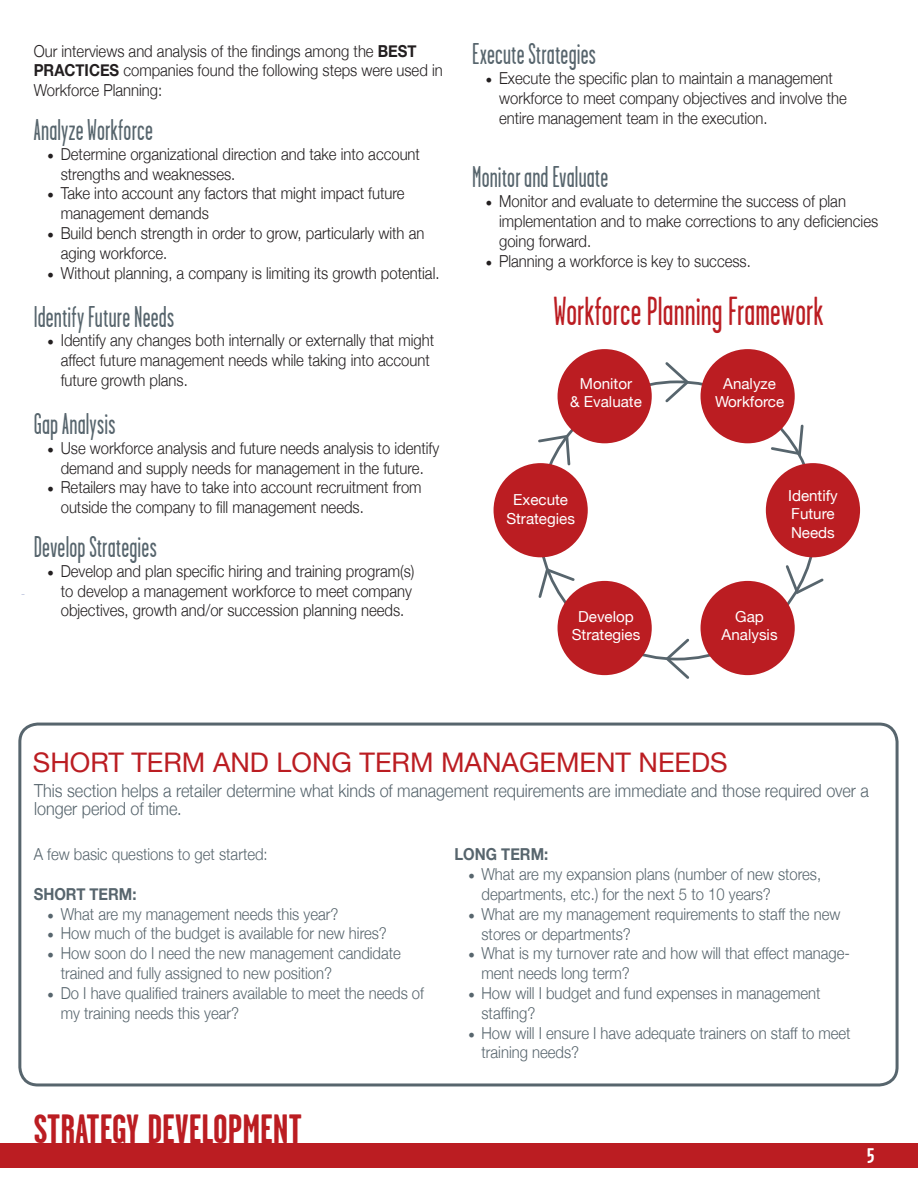
<style>
.page{position:relative;width:918px;height:1188px;background:#fff}
.page>*{position:absolute;margin:0;border:0;box-sizing:border-box;transform-origin:0 0}
.t1{font:700 40.8px "Garage Gothic";color:#bb1d22}
.t2{font:40.5px "Garage Gothic";letter-spacing:.005em;color:#bb1d22;scale:.9 1}
.t3{font:30px "Garage Gothic";letter-spacing:.01em;color:#57656d;scale:.9 1}
.t4{font:27px "Helvetica Neue";color:#bb1d22}
.t5{font:700 21.15px "Garage Gothic";color:#fff}
.t6{font:300 18px/18px "Helvetica Neue";color:#57656d;scale:.9 1}
.t7{font:300 16.5px/19.8px "Helvetica Neue";color:#231f20;scale:.9 1}
.t8{font:300 16.5px/19.8px "Helvetica Neue";color:#57656d;scale:.9 1}
.t9{font:700 16.5px "Helvetica Neue";color:#57656d;scale:.9 1}
.t10{font:15.15px "Helvetica Neue";color:#fff}
.s1{font-weight:700}
.s2{font-family:"Minion Pro";font-weight:400;font-size:18px}
</style>
<div class="page">
<div style="left:0;top:1143px;width:918px;height:25px;background:#bb1d22"></div>
<div style="left:701px;top:349px;width:94px;height:94px;background:#bb1d22;border-radius:50%"></div>
<div style="left:494px;top:463px;width:94px;height:94px;background:#bb1d22;border-radius:50%"></div>
<div style="left:766px;top:463px;width:94px;height:94px;background:#bb1d22;border-radius:50%"></div>
<div style="left:558px;top:581px;width:94px;height:94px;background:#bb1d22;border-radius:50%"></div>
<div style="left:701px;top:581px;width:94px;height:94px;background:#bb1d22;border-radius:50%"></div>
<div style="left:558px;top:349px;width:94px;height:94px;background:#bb1d22;border-radius:50%"></div>
<svg style="left:663px;top:362px;width:28px;height:41px"></svg>
<svg style="left:663px;top:638px;width:29px;height:41px"></svg>
<svg style="left:769px;top:423px;width:35px;height:34px"></svg>
<svg style="left:538px;top:566px;width:39px;height:34px"></svg>
<svg style="left:785px;top:563px;width:39px;height:33px"></svg>
<svg style="left:536px;top:433px;width:36px;height:34px"></svg>
<div style="left:18px;top:723px;width:881px;height:363px;border:3px solid #57656d;border-radius:18px"></div>
<p class="t7" style="left:34px;top:40px;width:456px">Our interviews and analysis of the findings among the <span class="s1">BEST<br>PRACTICES</span> companies found the following steps were used in<br>Workforce Planning:</p>
<p class="t3" style="left:34px;top:111px;width:134px">Analyze Workforce</p>
<p class="t7" style="left:61px;top:143px;width:401px;text-indent:-14px"><span class="s2">•</span> Determine organizational direction and take into account strengths and weaknesses.</p>
<p class="t7" style="left:61px;top:183px;width:384px;text-indent:-14px"><span class="s2">•</span> Take into account any factors that might impact future management demands</p>
<p class="t7" style="left:61px;top:222px;width:406px;text-indent:-14px"><span class="s2">•</span> Build bench strength in order to grow, particularly with an aging workforce.</p>
<p class="t7" style="left:47px;top:262px;width:437px"><span class="s2">•</span> Without planning, a company is limiting its growth potential.</p>
<p class="t3" style="left:34px;top:298px;width:158px">Identify Future Needs</p>
<p class="t7" style="left:61px;top:330px;width:416px;text-indent:-14px"><span class="s2">•</span> Identify any changes both internally or externally that might affect future management needs while taking into account future growth plans.</p>
<p class="t3" style="left:34px;top:405px;width:92px">Gap Analysis</p>
<p class="t7" style="left:47px;top:437px;width:437px;text-align:center"><span class="s2">•</span> Use workforce analysis and future needs analysis to identify demand and supply needs for management in the future.</p>
<p class="t7" style="left:61px;top:477px;width:403px;text-indent:-14px"><span class="s2">•</span> Retailers may have to take into account recruitment from outside the company to fill management needs.</p>
<p class="t3" style="left:34px;top:528px;width:138px">Develop Strategies</p>
<p class="t7" style="left:61px;top:560px;width:395px;text-indent:-14px"><span class="s2">•</span> Develop and plan specific hiring and training program(s) to develop a management workforce to meet company objectives, growth and/or succession planning needs.</p>
<p class="t3" style="left:472px;top:36px;width:139px">Execute Strategies</p>
<p class="t7" style="left:499px;top:68px;width:388px;text-indent:-14px"><span class="s2">•</span> Execute the specific plan to maintain a management workforce to meet company objectives and involve the entire management team in the execution.</p>
<p class="t3" style="left:472px;top:159px;width:153px">Monitor and Evaluate</p>
<p class="t7" style="left:499px;top:191px;width:423px;text-indent:-14px"><span class="s2">•</span> Monitor and evaluate to determine the success of plan implementation and to make corrections to any deficiencies going forward.</p>
<p class="t7" style="left:486px;top:250px;width:296px"><span class="s2">•</span> Planning a workforce is key to success.</p>
<p class="t2" style="left:554px;top:286px;width:301px">Workforce Planning Framework</p>
<p class="t10" style="left:580px;top:372px;width:54px">Monitor</p>
<p class="t10" style="left:570px;top:391px;width:73px">&amp; Evaluate</p>
<p class="t10" style="left:723px;top:372px;width:54px">Analyze</p>
<p class="t10" style="left:715px;top:391px;width:71px">Workforce</p>
<p class="t10" style="left:513px;top:489px;width:56px">Execute</p>
<p class="t10" style="left:506px;top:507px;width:70px">Strategies</p>
<p class="t10" style="left:788px;top:485px;width:51px">Identify</p>
<p class="t10" style="left:791px;top:503px;width:45px">Future</p>
<p class="t10" style="left:791px;top:521px;width:45px">Needs</p>
<p class="t10" style="left:578px;top:606px;width:57px">Develop</p>
<p class="t10" style="left:572px;top:624px;width:70px">Strategies</p>
<p class="t10" style="left:735px;top:606px;width:30px">Gap</p>
<p class="t10" style="left:722px;top:624px;width:57px">Analysis</p>
<p class="t4" style="left:33px;top:743px;width:696px">SHORT TERM AND LONG TERM MANAGEMENT NEEDS</p>
<p class="t6" style="left:34px;top:780px;width:929px">This section helps a retailer determine what kinds of management requirements are immediate and those required over a longer period of time.</p>
<p class="t8" style="left:34px;top:844px;width:262px">A few basic questions to get started:</p>
<p class="t9" style="left:34px;top:881px;width:116px">SHORT TERM:</p>
<p class="t8" style="left:47px;top:903px;width:325px"><span class="s2">•</span> What are my management needs this year?</p>
<p class="t8" style="left:47px;top:923px;width:379px"><span class="s2">•</span> How much of the budget is available for new hires?</p>
<p class="t8" style="left:61px;top:943px;width:380px;text-indent:-13px"><span class="s2">•</span> How soon do I need the new management candidate trained and fully assigned to new position?</p>
<p class="t8" style="left:61px;top:982px;width:405px;text-indent:-13px"><span class="s2">•</span> Do I have qualified trainers available to meet the needs of my training needs this year?</p>
<p class="t1" style="left:34px;top:1104px;width:270px">STRATEGY DEVELOPMENT</p>
<p class="t9" style="left:454px;top:842px;width:106px">LONG TERM:</p>
<p class="t8" style="left:482px;top:863px;width:379px;text-indent:-14px"><span class="s2">•</span> What are my expansion plans (number of new stores, departments, etc.) for the next 5 to 10 years?</p>
<p class="t8" style="left:482px;top:903px;width:400px;text-indent:-14px"><span class="s2">•</span> What are my management requirements to staff the new stores or departments?</p>
<p class="t8" style="left:482px;top:943px;width:411px;text-indent:-14px"><span class="s2">•</span> What is my turnover rate and how will that effect manage&shy;ment needs long term?</p>
<p class="t8" style="left:482px;top:982px;width:378px;text-indent:-14px"><span class="s2">•</span> How will I budget and fund expenses in management staffing?</p>
<p class="t8" style="left:482px;top:1022px;width:412px;text-indent:-14px"><span class="s2">•</span> How will I ensure I have adequate trainers on staff to meet training needs?</p>
<p class="t5" style="left:867px;top:1142px;width:9px">5</p>
</div>
